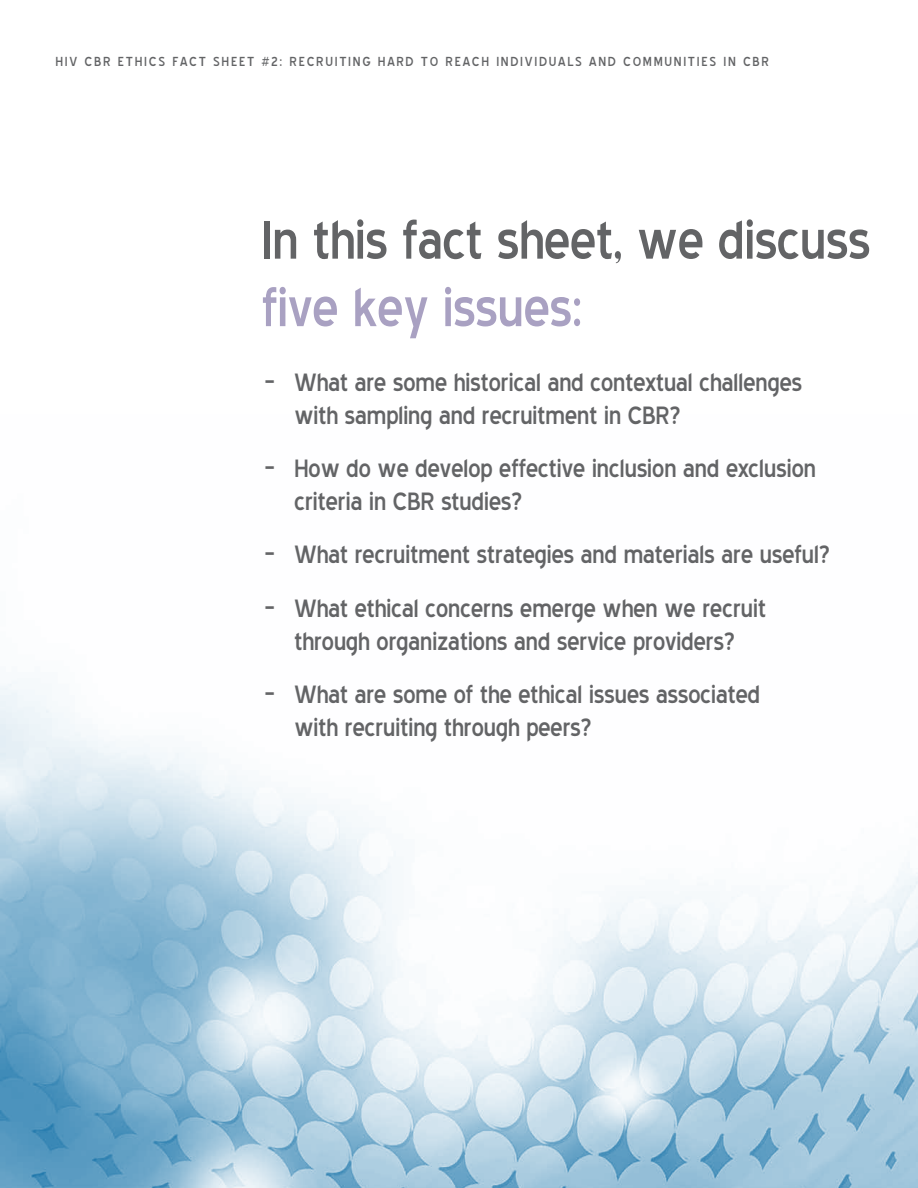
<style>
.page{position:relative;width:918px;height:1188px;background:#fff}
.page>*{position:absolute;margin:0;border:0;box-sizing:border-box;transform-origin:0 0}
.t1{font:67.5px "Blue Highway";letter-spacing:-.02em;color:#636466}
.t2{font:67.5px "Blue Highway";letter-spacing:-.02em;color:#a9a1c2}
.t3{font:31.5px/33px "Blue Highway";letter-spacing:-.02em;color:#636466}
.t4{font:16.5px "Blue Highway";letter-spacing:.1em;color:#636466}
</style>
<div class="page">
<img style="left:0;top:681px;width:918px;height:507px">
<p class="t4" style="left:56px;top:54px;width:167px">HIV CBR Ethics Fact Shee</p>
<p class="t4" style="left:247px;top:54px;width:524px">t #2: Recruiting hard to reach individuals and communities in CBR</p>
<h1 class="t1" style="left:261px;top:211px;width:612px">In this fact sheet, we discuss</h1>
<h1 class="t2" style="left:261px;top:279px;width:324px">five key issues:</h1>
<p class="t3" style="left:294px;top:366px;width:510px;text-indent:-30px">– What are some historical and contextual challenges with sampling and recruitment in CBR?</p>
<p class="t3" style="left:294px;top:452px;width:524px;text-indent:-30px">– How do we develop effective inclusion and exclusion criteria in CBR studies?</p>
<p class="t3" style="left:264px;top:539px;width:567px">– What recruitment strategies and materials are useful?</p>
<p class="t3" style="left:264px;top:592px;width:504px;text-align:center">– What ethical concerns emerge when we recruit through organizations and service providers?</p>
<p class="t3" style="left:294px;top:678px;width:468px;text-indent:-30px">– What are some of the ethical issues associated with recruiting through peers?</p>
</div>
